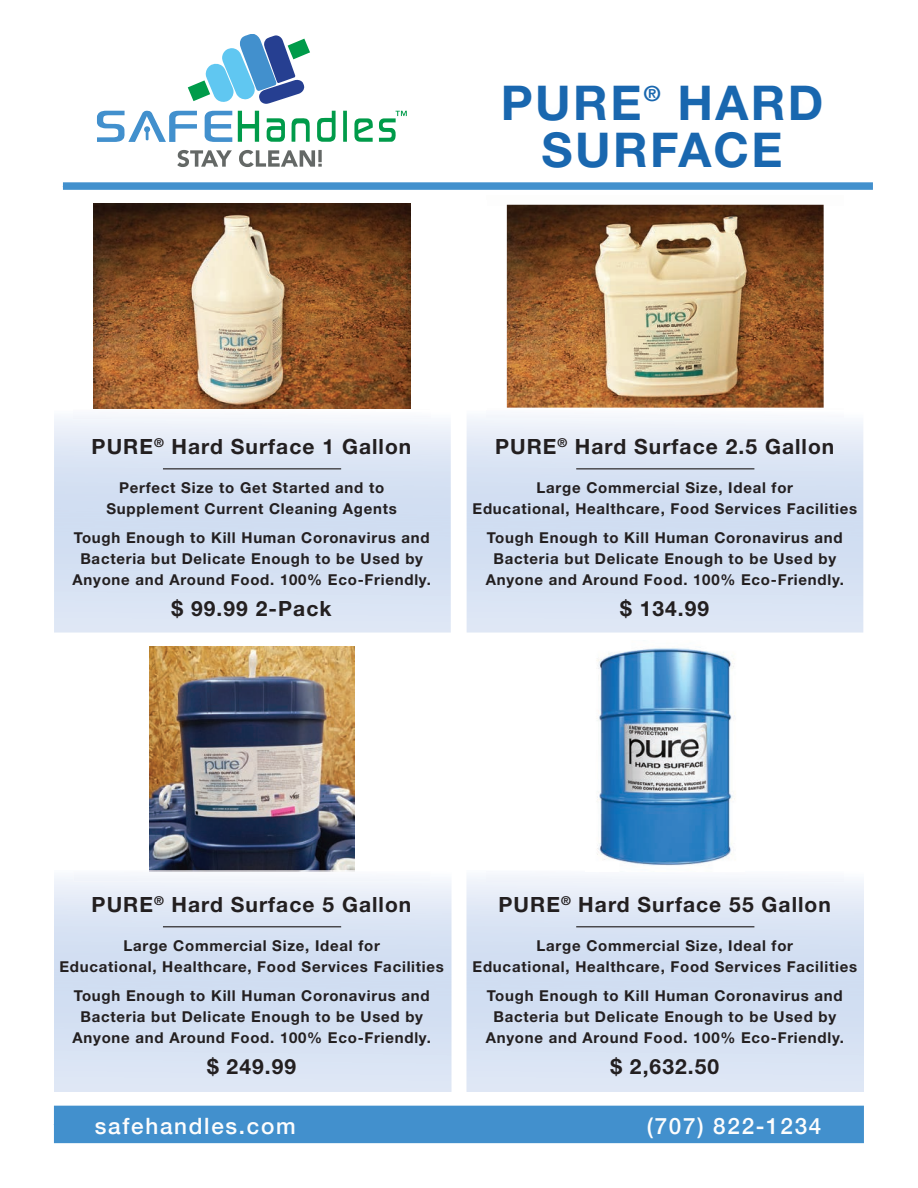
<style>
.page{position:relative;width:918px;height:1188px;background:#fff}
.page>*{position:absolute;margin:0;border:0;box-sizing:border-box;transform-origin:0 0}
.t1{font:700 48px/46.5px "Helvetica Neue";letter-spacing:.05em;color:#1967af}
.t2{font:500 22.5px "Helvetica Neue";letter-spacing:.075em;color:#fdfdfd}
.t3{font:700 21px "Helvetica Neue";letter-spacing:.05em;color:#231f20}
.t4{font:700 21px "Helvetica Neue";color:#1967af}
.t5{font:700 15px/21px "Helvetica Neue";letter-spacing:.05em;color:#231f20;text-align:center}
</style>
<div class="page">
<div style="left:54px;top:1106px;width:810px;height:37px;background:#4290cd"></div>
<svg style="left:506px;top:204px;width:318px;height:2px"></svg>
<img style="left:507px;top:205px;width:317px;height:203px">
<hr style="left:576px;top:468px;width:178px;height:1px;background:#231f20">
<img style="left:94px;top:203px;width:316px;height:206px">
<hr style="left:163px;top:468px;width:178px;height:1px;background:#231f20">
<img style="left:150px;top:647px;width:204px;height:223px">
<div style="left:74px;top:872px;width:356px;height:9px;background:#f5f7fc"></div>
<hr style="left:163px;top:926px;width:178px;height:1px;background:#231f20">
<div style="left:487px;top:872px;width:357px;height:9px;background:#f5f7fc"></div>
<hr style="left:576px;top:926px;width:178px;height:1px;background:#231f20">
<img style="left:597px;top:648px;width:138px;height:223px">
<svg style="left:205px;top:111px;width:27px;height:31px"></svg>
<svg style="left:238px;top:111px;width:21px;height:31px"></svg>
<svg style="left:343px;top:111px;width:4px;height:31px"></svg>
<svg style="left:291px;top:118px;width:19px;height:24px"></svg>
<svg style="left:317px;top:111px;width:19px;height:31px"></svg>
<svg style="left:354px;top:118px;width:19px;height:24px"></svg>
<svg style="left:97px;top:111px;width:100px;height:31px"></svg>
<svg style="left:267px;top:118px;width:18px;height:24px"></svg>
<svg style="left:188px;top:35px;width:122px;height:69px"></svg>
<svg style="left:379px;top:111px;width:28px;height:31px"></svg>
<svg style="left:177px;top:150px;width:55px;height:17px"></svg>
<svg style="left:239px;top:150px;width:83px;height:17px"></svg>
<div style="left:63px;top:182px;width:810px;height:8px;background:#4290cd"></div>
<h1 class="t1" style="left:501px;top:79px;width:142px">PURE</h1>
<h3 class="t4" style="left:644px;top:80px;width:18px">®</h3>
<h1 class="t1" style="left:542px;top:79px;width:283px;text-indent:136px">HARD<br>SURFACE</h1>
<h3 class="t3" style="left:92px;top:434px;width:321px">PURE<sup>®</sup> Hard Surface 1 Gallon</h3>
<p class="t5" style="left:106px;top:477px;width:292px">Perfect Size to Get Started and to<br>Supplement Current Cleaning Agents</p>
<p class="t5" style="left:73px;top:526px;width:360px">Tough Enough to Kill Human Coronavirus and<br>Bacteria but Delicate Enough to be Used by<br>Anyone and Around Food. 100% Eco-Friendly.</p>
<h3 class="t3" style="left:172px;top:596px;width:161px">$ 99.99 2-Pack</h3>
<h3 class="t3" style="left:495px;top:434px;width:341px">PURE<sup>®</sup> Hard Surface 2.5 Gallon</h3>
<p class="t5" style="left:473px;top:477px;width:386px">Large Commercial Size, Ideal for<br>Educational, Healthcare, Food Services Facilities</p>
<p class="t5" style="left:486px;top:526px;width:360px">Tough Enough to Kill Human Coronavirus and<br>Bacteria but Delicate Enough to be Used by<br>Anyone and Around Food. 100% Eco-Friendly.</p>
<h3 class="t3" style="left:620px;top:596px;width:91px">$ 134.99</h3>
<h3 class="t3" style="left:92px;top:892px;width:321px">PURE<sup>®</sup> Hard Surface 5 Gallon</h3>
<p class="t5" style="left:59px;top:935px;width:386px">Large Commercial Size, Ideal for<br>Educational, Healthcare, Food Services Facilities</p>
<p class="t5" style="left:73px;top:984px;width:360px">Tough Enough to Kill Human Coronavirus and<br>Bacteria but Delicate Enough to be Used by<br>Anyone and Around Food. 100% Eco-Friendly.</p>
<h3 class="t3" style="left:207px;top:1054px;width:91px">$ 249.99</h3>
<h3 class="t3" style="left:498px;top:892px;width:334px">PURE<sup>®</sup> Hard Surface 55 Gallon</h3>
<p class="t5" style="left:473px;top:935px;width:386px">Large Commercial Size, Ideal for<br>Educational, Healthcare, Food Services Facilities</p>
<p class="t5" style="left:486px;top:984px;width:360px">Tough Enough to Kill Human Coronavirus and<br>Bacteria but Delicate Enough to be Used by<br>Anyone and Around Food. 100% Eco-Friendly.</p>
<h3 class="t3" style="left:610px;top:1054px;width:110px">$ 2,632.50</h3>
<h2 class="t2" style="left:95px;top:1108px;width:202px">safehandles.com</h2>
<h2 class="t2" style="left:647px;top:1108px;width:176px">(707) 822-1234</h2>
</div>
